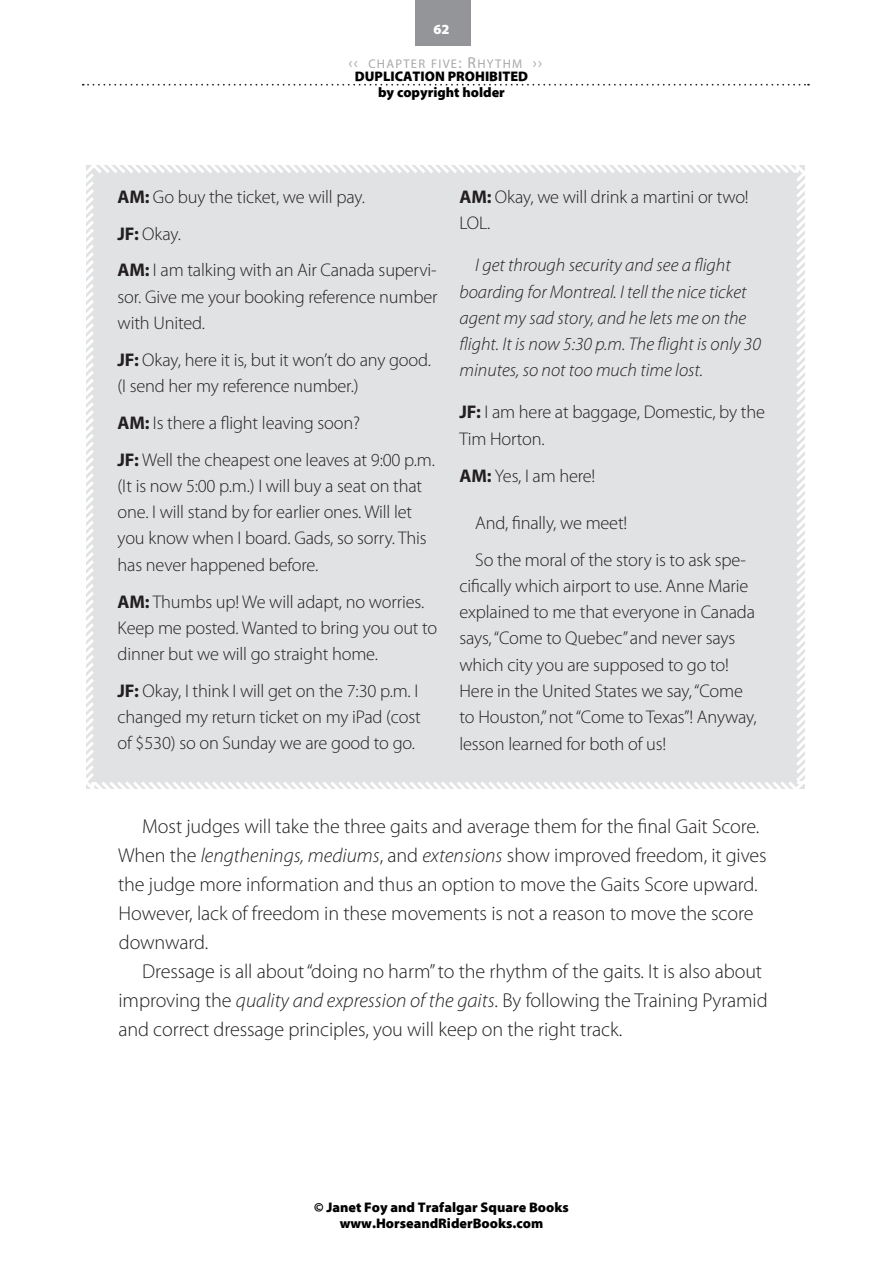
<style>
.page{position:relative;width:883px;height:1261px;background:#fff}
.page>*{position:absolute;margin:0;border:0;box-sizing:border-box;transform-origin:0 0}
.t1{font:300 20.12px/28.9px "Myriad Pro";letter-spacing:-.005em;color:#231f20}
.t2{font:300 18.38px/26.2px "Myriad Pro";letter-spacing:-.01em;color:#231f20}
.t3{font:italic 300 18.38px/26.2px "Myriad Pro";color:#231f20}
.t4{font:900 14px/16.8px "Myriad Pro";color:#000;text-align:center}
.t5{font:700 14px "Syntax";color:#fff}
.t6{font:12.6px "Myriad Pro Regular SC800";letter-spacing:.1em;color:#a8a9ad}
.s1{font-family:"Myriad Pro";font-size:15.75px}
.s2{font-size:15.75px}
.s3{font-weight:700}
.s4{font-style:italic}
</style>
<div class="page">
<div style="left:419px;top:0;width:52px;height:45px;background:#939598"></div>
<svg style="left:83px;top:84px;width:725px;height:2px"></svg>
<div style="left:415px;top:0;width:52px;height:45px;background:#939598"></div>
<div style="left:86px;top:165px;width:719px;height:624px;background:#e1e2e4"></div>
<p class="t5" style="left:437px;top:21px;width:17px">62</p>
<p class="t6" style="left:348px;top:56px;width:195px"><span class="s1">‹‹</span> CHAPTER FIVE<span class="s2">: R</span>HYTHM <span class="s1">››</span></p>
<p class="t5" style="left:433px;top:21px;width:17px">62</p>
<p class="t4" style="left:355px;top:67px;width:174px">DUPLICATION PROHIBITED by copyright holder</p>
<p class="t2" style="left:117px;top:179px;width:320px;line-height:36.8px"><span class="s3">AM:</span> Go buy the ticket, we will pay.<br><span class="s3">JF:</span> Okay.<br><span class="s3">AM:</span> I am talking with an Air Canada supervi-</p>
<p class="t2" style="left:117px;top:284px;width:321px">sor. Give me your booking reference number with United.</p>
<p class="t2" style="left:117px;top:347px;width:315px"><span class="s3">JF:</span> Okay, here it is, but it won’t do any good. (I send her my reference number.)</p>
<p class="t2" style="left:117px;top:404px;width:318px;line-height:36.8px"><span class="s3">AM:</span> Is there a flight leaving soon?<br><span class="s3">JF:</span> Well the cheapest one leaves at 9:00 p.m.</p>
<p class="t2" style="left:117px;top:473px;width:310px">(It is now 5:00 p.m.) I will buy a seat on that one. I will stand by for earlier ones. Will let you know when I board. Gads, so sorry. This has never happened before.</p>
<p class="t2" style="left:117px;top:588px;width:321px"><span class="s3">AM:</span> Thumbs up! We will adapt, no worries.<br>Keep me posted. Wanted to bring you out to dinner but we will go straight home.</p>
<p class="t2" style="left:117px;top:677px;width:304px"><span class="s3">JF:</span> Okay, I think I will get on the 7:30 p.m. I changed my return ticket on my iPad (cost of $530) so on Sunday we are good to go.</p>
<p class="t2" style="left:459px;top:184px;width:290px"><span class="s3">AM:</span> Okay, we will drink a martini or two!<br>LOL.</p>
<p class="t3" style="left:459px;top:252px;width:303px;text-indent:16px">I get through security and see a flight boarding for Montreal. I tell the nice ticket agent my sad story, and he lets me on the flight. It is now 5:30 p.m. The flight is only 30 minutes, so not too much time lost.</p>
<p class="t2" style="left:459px;top:399px;width:307px"><span class="s3">JF:</span> I am here at baggage, Domestic, by the<br>Tim Horton.</p>
<p class="t2" style="left:459px;top:462px;width:137px"><span class="s3">AM:</span> Yes, I am here!</p>
<p class="t2" style="left:475px;top:504px;width:272px;line-height:36.8px">And, finally, we meet!<br>So the moral of the story is to ask spe-</p>
<p class="t2" style="left:459px;top:572px;width:298px">cifically which airport to use. Anne Marie explained to me that everyone in Canada says, “Come to Quebec” and never says which city you are supposed to go to!<br>Here in the United States we say, “Come to Houston,” not “Come to Texas”! Anyway, lesson learned for both of us!</p>
<p class="t1" style="left:118px;top:812px;width:650px;text-indent:24px">Most judges will take the three gaits and average them for the final Gait Score.<br>When the <span class="s4">lengthenings, mediums</span>, and <span class="s4">extensions</span> show improved freedom, it gives the judge more information and thus an option to move the Gaits Score upward.<br>However, lack of freedom in these movements is not a reason to move the score downward.</p>
<p class="t1" style="left:118px;top:956px;width:650px;text-indent:24px">Dressage is all about “doing no harm” to the rhythm of the gaits. It is also about improving the <span class="s4">quality and expression of the gaits</span>. By following the Training Pyramid and correct dressage principles, you will keep on the right track.</p>
<p class="t4" style="left:314px;top:1197px;width:256px">© Janet Foy and Trafalgar Square Books www.HorseandRiderBooks.com</p>
</div>
